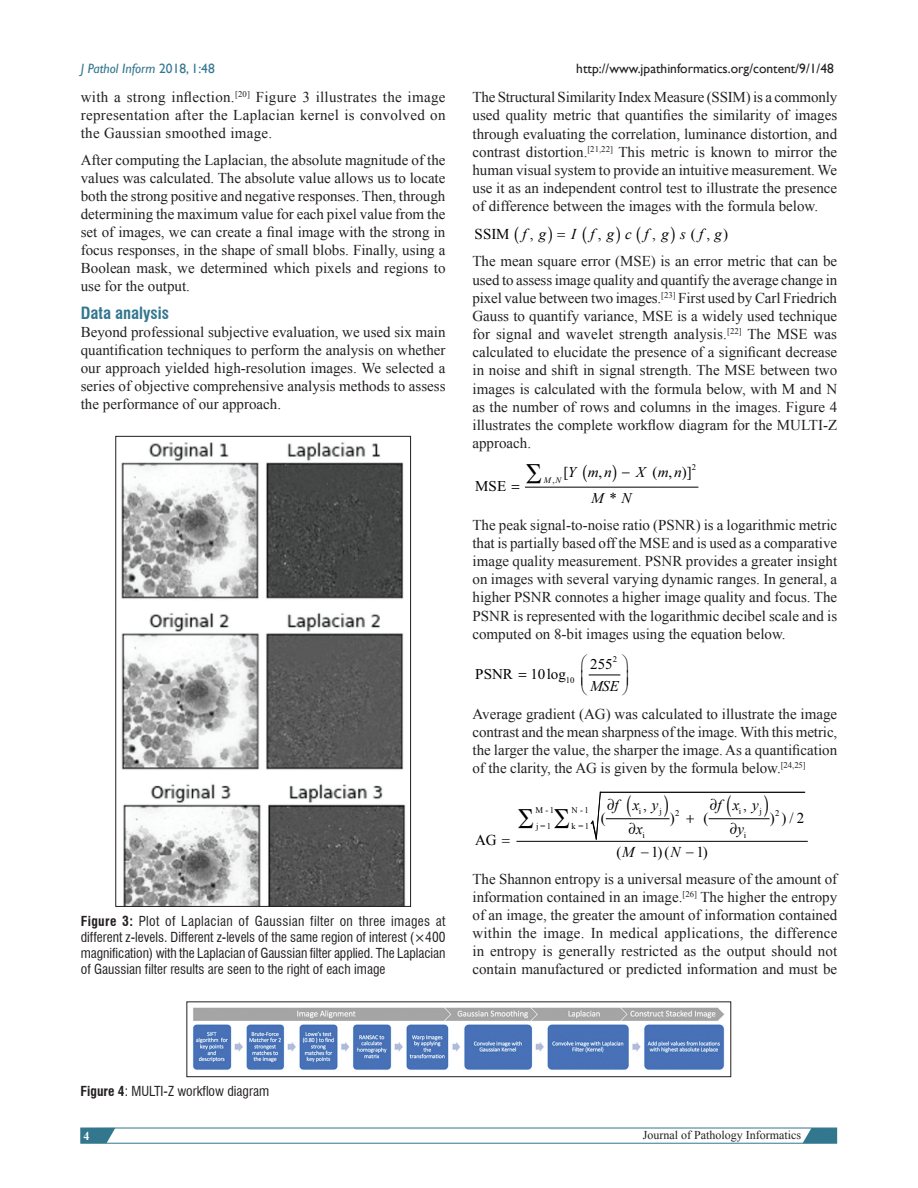
<style>
.page{position:relative;width:918px;height:1188px;background:#fff}
.page>*{position:absolute;margin:0;border:0;box-sizing:border-box;transform-origin:0 0}
.t1{font:700 condensed 16.5px "Swiss 721 BT";color:#33778f}
.TX{font:15px/18.1px "Times New Roman";color:#231f20;text-align:justify}
.t2{font:15px "Times New Roman";color:#000}
.t3{font:italic 15px/25.8px "Times New Roman";letter-spacing:.765em;color:#000}
.t4{font:italic 15px "Times New Roman";letter-spacing:.82em;color:#000}
.FGC{font:condensed 13.5px/16.2px "Swiss 721 BT";color:#231f20;text-align:justify}
.t5{font:13.5px "Gill Sans";color:#231f20}
.t6{font:italic 13.5px "Gill Sans";color:#33778f}
.t7{font:12px "Times New Roman";color:#231f20}
.t8{font:700 12px "Times New Roman";color:#fff}
.t9{font:8.7px "Times New Roman";color:#000}
.s1{font-style:normal}
.s2{font-weight:700}
.s3{font-style:italic}
</style>
<div class="page">
<svg style="left:80px;top:1128px;width:758px;height:16px"></svg>
<img style="left:121px;top:442px;width:285px;height:463px">
<div style="left:116px;top:436px;width:295px;height:471px;border:1px solid #231f20"></div>
<img style="left:193px;top:1007px;width:532px;height:63px">
<div style="left:187px;top:1002px;width:544px;height:75px;border:1px solid #231f20"></div>
<hr style="left:525px;top:487px;width:173px;height:1px;background:#000">
<hr style="left:589px;top:675px;width:31px;height:1px;background:#000">
<hr style="left:517px;top:841px;width:290px;height:1px;background:#000">
<svg style="left:590px;top:792px;width:215px;height:48px"></svg>
<p class="t6" style="left:81px;top:61px;width:135px">J Pathol Inform <span class="s1">2018, 1:48</span></p>
<p class="t5" style="left:576px;top:61px;width:259px">http://www.jpathinformatics.org/content/9/1/48</p>
<p class="TX" style="left:81px;top:88px;width:366px">with a strong inflection.<sup>[20]</sup> Figure 3 illustrates the image representation after the Laplacian kernel is convolved on the Gaussian smoothed image.</p>
<p class="TX" style="left:81px;top:150px;width:366px">After computing the Laplacian, the absolute magnitude of the values was calculated. The absolute value allows us to locate both the strong positive and negative responses. Then, through determining the maximum value for each pixel value from the set of images, we can create a final image with the strong in focus responses, in the shape of small blobs. Finally, using a Boolean mask, we determined which pixels and regions to use for the output.</p>
<h2 class="t1" style="left:81px;top:303px;width:90px">Data analysis</h2>
<p class="TX" style="left:81px;top:323px;width:366px">Beyond professional subjective evaluation, we used six main quantification techniques to perform the analysis on whether our approach yielded high‑resolution images. We selected a series of objective comprehensive analysis methods to assess the performance of our approach.</p>
<p class="FGC" style="left:81px;top:913px;width:366px"><span class="s2">Figure 3:</span> Plot of Laplacian of Gaussian filter on three images at different z‑levels. Different z‑levels of the same region of interest (×400 magnification) with the Laplacian of Gaussian filter applied. The Laplacian of Gaussian filter results are seen to the right of each image</p>
<p class="TX" style="left:472px;top:88px;width:366px">The Structural Similarity Index Measure (SSIM) is a commonly used quality metric that quantifies the similarity of images through evaluating the correlation, luminance distortion, and contrast distortion.<sup>[21,22]</sup> This metric is known to mirror the human visual system to provide an intuitive measurement. We use it as an independent control test to illustrate the presence of difference between the images with the formula below.</p>
<p class="t2" style="left:475px;top:224px;width:36px">SSIM</p>
<p class="t2" style="left:530px;top:224px;width:5px">,</p>
<p class="t2" style="left:598px;top:224px;width:5px">,</p>
<p class="t2" style="left:652px;top:224px;width:5px">,</p>
<p class="t2" style="left:691px;top:224px;width:39px">(,)</p>
<p class="t3" style="left:522px;top:221px;width:25px">f g</p>
<p class="t4" style="left:571px;top:224px;width:152px">I fgcfgsfg</p>
<p class="TX" style="left:472px;top:252px;width:366px">The mean square error (MSE) is an error metric that can be used to assess image quality and quantify the average change in pixel value between two images.<sup>[23]</sup> First used by Carl Friedrich Gauss to quantify variance, MSE is a widely used technique for signal and wavelet strength analysis.<sup>[22]</sup> The MSE was calculated to elucidate the presence of a significant decrease in noise and shift in signal strength. The MSE between two images is calculated with the formula below, with M and N as the number of rows and columns in the images. Figure 4 illustrates the complete workflow diagram for the MULTI-Z approach.</p>
<p class="t2" style="left:475px;top:481px;width:32px">MSE</p>
<p class="t9" style="left:692px;top:464px;width:6px">2</p>
<p class="t9" style="left:553px;top:478px;width:17px">, <sup>[</sup></p>
<p class="t2" style="left:599px;top:467px;width:5px">,</p>
<p class="t2" style="left:652px;top:467px;width:41px">(,)]</p>
<p class="t2" style="left:609px;top:493px;width:9px">*</p>
<p class="t3" style="left:591px;top:459px;width:42px;text-indent:-47px"><sub>MN</sub>Ymn<br>M N</p>
<p class="t3" style="left:622px;top:459px;width:62px">−X mn</p>
<p class="TX" style="left:472px;top:515px;width:366px">The peak signal‑to‑noise ratio (PSNR) is a logarithmic metric that is partially based off the MSE and is used as a comparative image quality measurement. PSNR provides a greater insight on images with several varying dynamic ranges. In general, a higher PSNR connotes a higher image quality and focus. The PSNR is represented with the logarithmic decibel scale and is computed on 8‑bit images using the equation below.</p>
<p class="t2" style="left:475px;top:668px;width:92px">PSNR 10log</p>
<p class="t9" style="left:613px;top:656px;width:6px">2</p>
<p class="t3" style="left:590px;top:672px;width:31px">MSE</p>
<p class="TX" style="left:472px;top:704px;width:366px">Average gradient (AG) was calculated to illustrate the image contrast and the mean sharpness of the image. With this metric, the larger the value, the sharper the image. As a quantification of the clarity, the AG is given by the formula below.<sup>[24,25]</sup></p>
<p class="t9" style="left:535px;top:804px;width:20px">M-1</p>
<p class="t9" style="left:572px;top:804px;width:19px">N-1</p>
<p class="t9" style="left:639px;top:805px;width:4px">i</p>
<p class="t9" style="left:660px;top:805px;width:4px">j</p>
<p class="t9" style="left:739px;top:805px;width:4px">i</p>
<p class="t9" style="left:760px;top:805px;width:4px">j</p>
<p class="t2" style="left:590px;top:659px;width:24px">255</p>
<p class="t9" style="left:566px;top:677px;width:10px">10</p>
<p class="t3" style="left:607px;top:792px;width:53px">∂fxy</p>
<p class="t3" style="left:710px;top:792px;width:50px">∂fxy</p>
<p class="t3" style="left:629px;top:816px;width:16px">∂x</p>
<p class="t3" style="left:730px;top:816px;width:16px">∂y</p>
<p class="TX" style="left:472px;top:869px;width:366px">The Shannon entropy is a universal measure of the amount of information contained in an image.<sup>[26]</sup> The higher the entropy of an image, the greater the amount of information contained within the image. In medical applications, the difference in entropy is generally restricted as the output should not contain manufactured or predicted information and must be</p>
<p class="t2" style="left:643px;top:794px;width:5px">,</p>
<p class="t2" style="left:743px;top:794px;width:5px">,</p>
<p class="t9" style="left:675px;top:807px;width:6px">2</p>
<p class="t9" style="left:775px;top:807px;width:6px">2</p>
<p class="t2" style="left:601px;top:807px;width:6px">(</p>
<p class="t2" style="left:670px;top:807px;width:6px">)</p>
<p class="t2" style="left:704px;top:807px;width:6px">(</p>
<p class="t2" style="left:770px;top:807px;width:36px">) )/2</p>
<p class="t9" style="left:536px;top:820px;width:17px">j=1</p>
<p class="t9" style="left:571px;top:820px;width:19px">k=1</p>
<p class="t9" style="left:642px;top:829px;width:4px">i</p>
<p class="t9" style="left:744px;top:829px;width:4px">i</p>
<p class="t2" style="left:475px;top:830px;width:23px">AG</p>
<p class="t2" style="left:617px;top:841px;width:93px">(<span class="s3">M</span> −1)(<span class="s3">N</span> −1)</p>
<p class="FGC" style="left:81px;top:1083px;width:190px"><span class="s2">Figure 4</span>: MULTI‑Z workflow diagram</p>
<p class="t8" style="left:84px;top:1127px;width:7px">4</p>
<p class="t7" style="left:643px;top:1127px;width:160px">Journal of Pathology Informatics</p>
</div>
